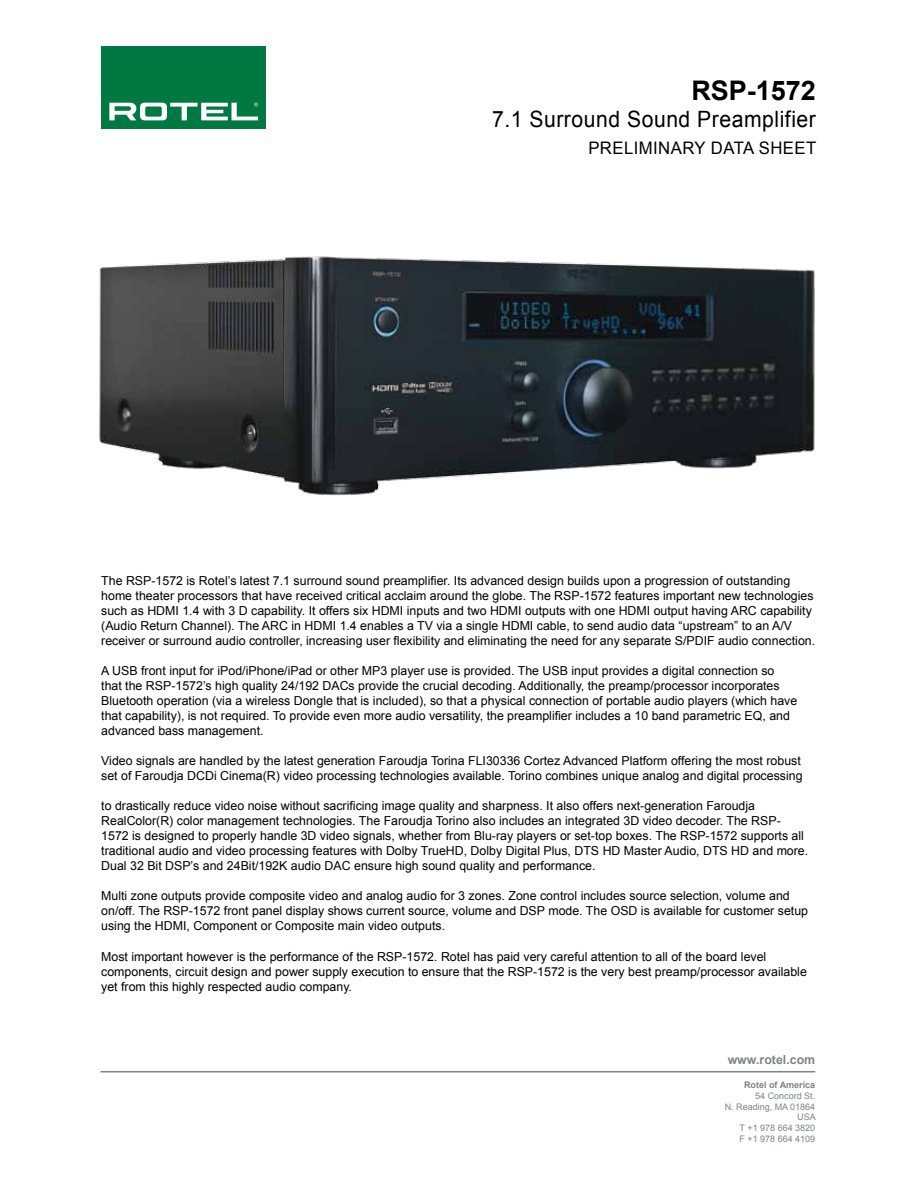
<style>
.page{position:relative;width:918px;height:1188px;background:#fff}
.page>*{position:absolute;margin:0;border:0;box-sizing:border-box;transform-origin:0 0}
.t1{font:700 27px "Arial";color:#000}
.t2{font:22.5px "Arial";letter-spacing:.025em;color:#000;scale:.94 1}
.t3{font:17.25px "Arial";letter-spacing:.025em;color:#000}
.t4{font:12.3px/15px "Arial";color:#000}
.t5{font:700 12.3px "Arial";color:#818383}
.t6{font:9px/10.8px "Arial";color:#818383;text-align:right}
.t7{font:700 9px "Arial";color:#818383}
</style>
<div class="page">
<div style="left:101px;top:46px;width:165px;height:82px;background:#007842"></div>
<svg style="left:109px;top:103px;width:149px;height:17px"></svg>
<hr style="left:100px;top:1071px;width:715px;height:1px;background:#818383">
<img style="left:99px;top:256px;width:716px;height:240px">
<h1 class="t1" style="left:691px;top:73px;width:126px">RSP-1572</h1>
<h2 class="t2" style="left:492px;top:105px;width:346px">7.1 Surround Sound Preamplifier</h2>
<h3 class="t3" style="left:588px;top:137px;width:229px">PRELIMINARY DATA SHEET</h3>
<p class="t4" style="left:101px;top:573px;width:715px">The RSP-1572 is Rotel’s latest 7.1 surround sound preamplifier. Its advanced design builds upon a progression of outstanding home theater processors that have received critical acclaim around the globe. The RSP-1572 features important new technologies such as HDMI 1.4 with 3 D capability. It offers six HDMI inputs and two HDMI outputs with one HDMI output having ARC capability (Audio Return Channel). The ARC in HDMI 1.4 enables a TV via a single HDMI cable, to send audio data “upstream” to an A/V receiver or surround audio controller, increasing user flexibility and eliminating the need for any separate S/PDIF audio connection.</p>
<p class="t4" style="left:101px;top:663px;width:698px">A USB front input for iPod/iPhone/iPad or other MP3 player use is provided. The USB input provides a digital connection so that the RSP-1572’s high quality 24/192 DACs provide the crucial decoding. Additionally, the preamp/processor incorporates Bluetooth operation (via a wireless Dongle that is included), so that a physical connection of portable audio players (which have that capability), is not required. To provide even more audio versatility, the preamplifier includes a 10 band parametric EQ, and advanced bass management.</p>
<p class="t4" style="left:101px;top:754px;width:703px">Video signals are handled by the latest generation Faroudja Torina FLI30336 Cortez Advanced Platform offering the most robust set of Faroudja DCDi Cinema(R) video processing technologies available. Torino combines unique analog and digital processing</p>
<p class="t4" style="left:101px;top:799px;width:709px">to drastically reduce video noise without sacrificing image quality and sharpness. It also offers next-generation Faroudja RealColor(R) color management technologies. The Faroudja Torino also includes an integrated 3D video decoder. The RSP-1572 is designed to properly handle 3D video signals, whether from Blu-ray players or set-top boxes. The RSP-1572 supports all traditional audio and video processing features with Dolby TrueHD, Dolby Digital Plus, DTS HD Master Audio, DTS HD and more.<br>Dual 32 Bit DSP’s and 24Bit/192K audio DAC ensure high sound quality and performance.</p>
<p class="t4" style="left:101px;top:889px;width:708px">Multi zone outputs provide composite video and analog audio for 3 zones. Zone control includes source selection, volume and on/off. The RSP-1572 front panel display shows current source, volume and DSP mode. The OSD is available for customer setup using the HDMI, Component or Composite main video outputs.</p>
<p class="t4" style="left:101px;top:949px;width:707px">Most important however is the performance of the RSP-1572. Rotel has paid very careful attention to all of the board level components, circuit design and power supply execution to ensure that the RSP-1572 is the very best preamp/processor available yet from this highly respected audio company.</p>
<p class="t5" style="left:728px;top:1051px;width:89px">www.rotel.com</p>
<p class="t7" style="left:744px;top:1079px;width:73px">Rotel of America</p>
<p class="t6" style="left:725px;top:1090px;width:93px">54 Concord St.<br>N. Reading, MA 01864<br>USA<br>T +1 978 664 3820<br>F +1 978 664 4109</p>
</div>
